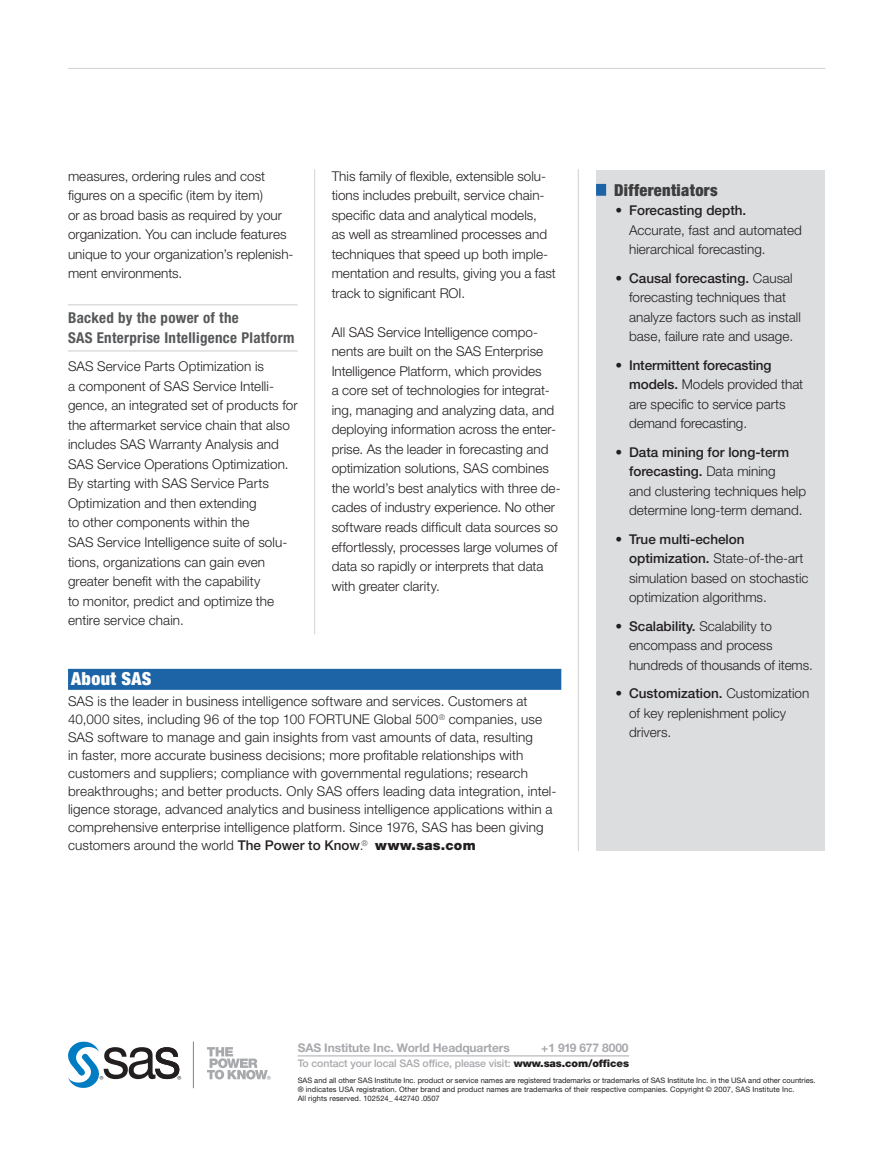
<style>
.page{position:relative;width:893px;height:1170px;background:#fff}
.page>*{position:absolute;margin:0;border:0;box-sizing:border-box;transform-origin:0 0}
.t1{font:900 condensed 18px "Helvetica Neue";letter-spacing:.02em;color:#fff}
.t2{font:900 condensed 16.5px "Helvetica Neue";letter-spacing:.02em;color:#3e3e3f}
.t3{font:700 condensed 15px/19.5px "Helvetica Neue";letter-spacing:.02em;color:#57585a}
.t4{font:300 13.5px/19.5px "Helvetica Neue";color:#231f20}
.t5{font:700 12px "Helvetica Neue";letter-spacing:-.01em;color:#a8a9ad}
.t6{font:500 10.5px "Helvetica Neue";letter-spacing:-.01em;color:#a8a9ad}
.t7{font:7.5px/9px "Helvetica Neue";color:#231f20}
.s1{font-weight:500}
.s2{font-weight:900}
.s3{font-weight:900;color:#231f20}
</style>
<div class="page">
<div style="left:68px;top:668px;width:493px;height:21px;background:#1d64a6"></div>
<hr style="left:314px;top:169px;width:1px;height:465px;background:#d1d2d4">
<hr style="left:578px;top:169px;width:1px;height:681px;background:#d1d2d4">
<div style="left:596px;top:170px;width:229px;height:680px;background:#dcdddf"></div>
<div style="left:596px;top:184px;width:10px;height:12px;background:#1d64a6"></div>
<hr style="left:68px;top:304px;width:230px;height:1px;background:#d1d2d4">
<hr style="left:68px;top:350px;width:230px;height:1px;background:#d1d2d4">
<hr style="left:68px;top:68px;width:757px;height:1px;background:#d1d2d4">
<hr style="left:298px;top:1055px;width:331px;height:1px;background:#a8a9ad">
<hr style="left:193px;top:1041px;width:1px;height:47px;background:#808285">
<svg style="left:68px;top:1041px;width:113px;height:47px"></svg>
<svg style="left:207px;top:1047px;width:64px;height:32px"></svg>
<p class="t4" style="left:68px;top:166px;width:227px">measures, ordering rules and cost figures on a specific (item by item)<br>or as broad basis as required by your organization. You can include features unique to your organization’s replenish&shy;ment environments.</p>
<p class="t3" style="left:68px;top:308px;width:228px">Backed by the power of the<br>SAS Enterprise Intelligence Platform</p>
<p class="t4" style="left:68px;top:356px;width:231px">SAS Service Parts Optimization is<br>a component of SAS Service Intelli&shy;gence, an integrated set of products for the aftermarket service chain that also includes SAS Warranty Analysis and SAS Service Operations Optimization.<br>By starting with SAS Service Parts Optimization and then extending<br>to other components within the<br>SAS Service Intelligence suite of solu&shy;tions, organizations can gain even greater benefit with the capability<br>to monitor, predict and optimize the entire service chain.</p>
<p class="t4" style="left:332px;top:166px;width:226px">This family of flexible, extensible solu&shy;tions includes prebuilt, service chain&shy;specific data and analytical models,<br>as well as streamlined processes and techniques that speed up both imple&shy;mentation and results, giving you a fast track to significant ROI.</p>
<p class="t4" style="left:332px;top:322px;width:231px">All SAS Service Intelligence compo&shy;nents are built on the SAS Enterprise Intelligence Platform, which provides<br>a core set of technologies for integrat&shy;ing, managing and analyzing data, and deploying information across the enter&shy;prise. As the leader in forecasting and optimization solutions, SAS combines the world’s best analytics with three de&shy;cades of industry experience. No other software reads difficult data sources so effortlessly, processes large volumes of data so rapidly or interprets that data with greater clarity.</p>
<h1 class="t1" style="left:71px;top:667px;width:82px">About SAS</h1>
<p class="t4" style="left:68px;top:692px;width:490px;line-height:18px">SAS is the leader in business intelligence software and services. Customers at 40,000 sites, including 96 of the top 100 FORTUNE Global 500<sup>®</sup> companies, use SAS software to manage and gain insights from vast amounts of data, resulting<br>in faster, more accurate business decisions; more profitable relationships with customers and suppliers; compliance with governmental regulations; research breakthroughs; and better products. Only SAS offers leading data integration, intel&shy;ligence storage, advanced analytics and business intelligence applications within a comprehensive enterprise intelligence platform. Since 1976, SAS has been giving customers around the world <span class="s1">The Power to Know</span>.<sup>®</sup> <span class="s2">www.sas.com</span></p>
<p class="t2" style="left:614px;top:179px;width:105px">Differentiators</p>
<p class="t4" style="left:629px;top:200px;width:174px;text-indent:-14px">• <span class="s1">Forecasting depth.<br></span>Accurate, fast and automated hierarchical forecasting.</p>
<p class="t4" style="left:629px;top:268px;width:173px;text-indent:-14px">• <span class="s1">Causal forecasting.</span> Causal forecasting techniques that analyze factors such as install base, failure rate and usage.</p>
<p class="t4" style="left:629px;top:355px;width:176px;text-indent:-14px">• <span class="s1">Intermittent forecasting models.</span> Models provided that are specific to service parts demand forecasting.</p>
<p class="t4" style="left:629px;top:442px;width:179px;text-indent:-14px">• <span class="s1">Data mining for long-term forecasting.</span> Data mining<br>and clustering techniques help determine long-term demand.</p>
<p class="t4" style="left:629px;top:529px;width:181px;text-indent:-14px">• <span class="s1">True multi-echelon optimization.</span> State-of-the-art simulation based on stochastic optimization algorithms.</p>
<p class="t4" style="left:629px;top:616px;width:185px;text-indent:-14px">• <span class="s1">Scalability.</span> Scalability to encompass and process hundreds of thousands of items.</p>
<p class="t4" style="left:629px;top:683px;width:182px;text-indent:-14px">• <span class="s1">Customization.</span> Customization of key replenishment policy drivers.</p>
<p class="t5" style="left:298px;top:1039px;width:214px">SAS Institute Inc. World Headquarters</p>
<p class="t5" style="left:541px;top:1039px;width:89px">+1 919 677 8000</p>
<p class="t6" style="left:298px;top:1056px;width:333px">To contact your local SAS office, please visit: <span class="s3">www.sas.com/offices</span></p>
<p class="t7" style="left:298px;top:1075px;width:519px">SAS and all other SAS Institute Inc. product or service names are registered trademarks or trademarks of SAS Institute Inc. in the USA and other countries. ® indicates USA registration. Other brand and product names are trademarks of their respective companies. Copyright © 2007, SAS Institute Inc.<br>All rights reserved. 102524_ 442740 .0507</p>
</div>
